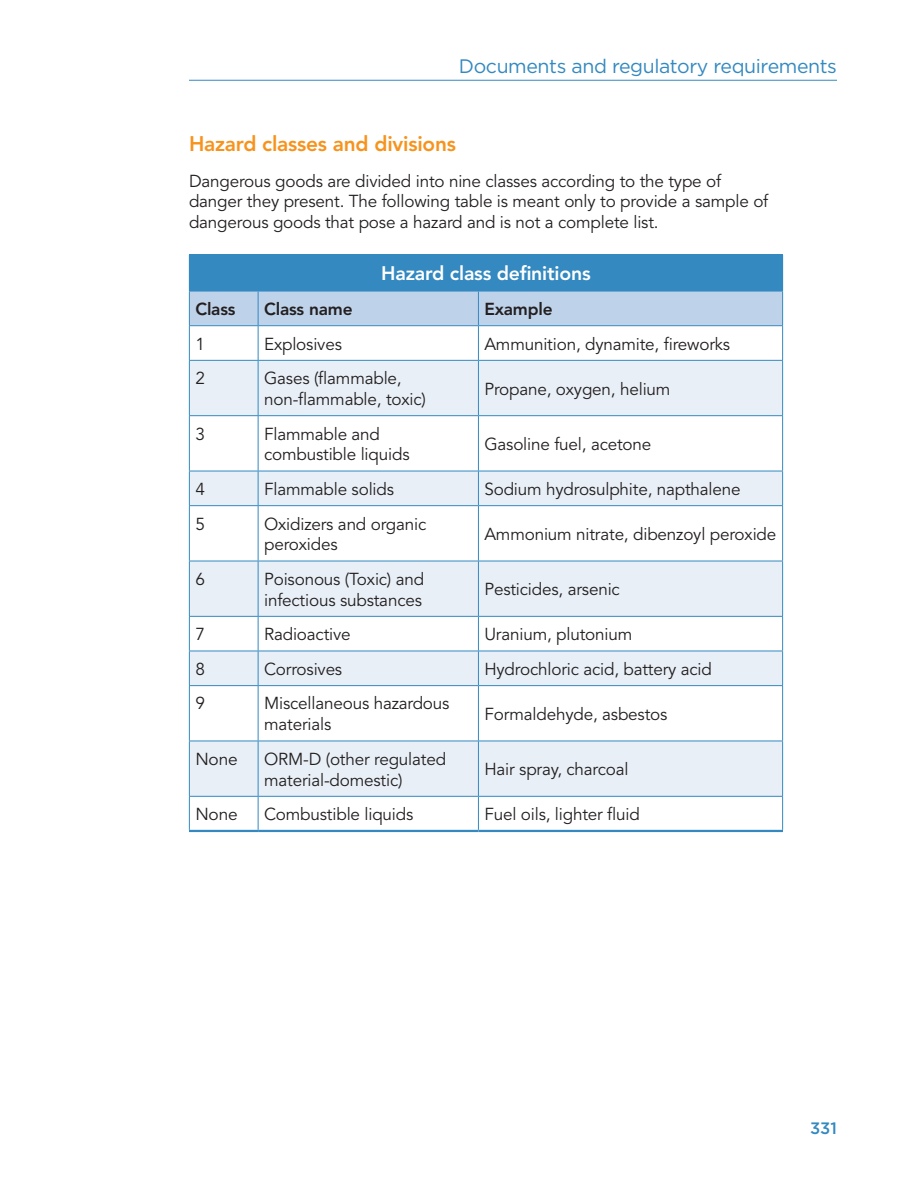
<style>
.page{position:relative;width:918px;height:1188px;background:#fff}
.page>*{position:absolute;margin:0;border:0;box-sizing:border-box;transform-origin:0 0}
.t1{font:800 21px "Avenir LT Std";letter-spacing:-.01em;color:#f7931d}
.t2{font:19.5px "Gotham";letter-spacing:-.02em;color:#3489c0}
.t3{font:800 19.5px "Avenir LT Std";letter-spacing:-.01em;color:#fff}
.t4{font:17.25px/20.7px "Avenir LT Std";letter-spacing:-.01em;color:#231f20}
.t5{font:800 17.25px "Avenir LT Std";letter-spacing:-.01em;color:#231f20}
.t6{font:500 16.5px "Gotham";color:#3489c0}
</style>
<div class="page">
<hr style="left:189px;top:80px;width:648px;height:1px;background:#3489c0">
<div style="left:189px;top:255px;width:594px;height:36px;background:#3489c0"></div>
<div style="left:190px;top:292px;width:592px;height:33px;background:#bed2e9"></div>
<svg style="left:190px;top:326px;width:592px;height:504px"></svg>
<svg style="left:190px;top:361px;width:68px;height:144px"></svg>
<svg style="left:259px;top:361px;width:523px;height:144px;fill:#e8eff7"></svg>
<svg style="left:190px;top:562px;width:592px;height:234px;fill:#e8eff7"></svg>
<hr style="left:189px;top:830px;width:69px;height:2px;background:#3489c0">
<hr style="left:258px;top:830px;width:220px;height:2px;background:#3489c0">
<hr style="left:478px;top:830px;width:305px;height:2px;background:#3489c0">
<hr style="left:189px;top:291px;width:1px;height:34px;background:#3489c0">
<hr style="left:478px;top:291px;width:1px;height:34px;background:#3489c0">
<hr style="left:782px;top:291px;width:1px;height:34px;background:#3489c0">
<hr style="left:189px;top:326px;width:1px;height:34px;background:#3489c0">
<hr style="left:478px;top:326px;width:1px;height:34px;background:#3489c0">
<hr style="left:782px;top:326px;width:1px;height:34px;background:#3489c0">
<hr style="left:189px;top:361px;width:1px;height:54px;background:#3489c0">
<hr style="left:478px;top:361px;width:1px;height:54px;background:#3489c0">
<hr style="left:782px;top:361px;width:1px;height:54px;background:#3489c0">
<hr style="left:189px;top:416px;width:1px;height:55px;background:#3489c0">
<hr style="left:478px;top:416px;width:1px;height:55px;background:#3489c0">
<hr style="left:782px;top:416px;width:1px;height:55px;background:#3489c0">
<hr style="left:189px;top:471px;width:1px;height:34px;background:#3489c0">
<hr style="left:478px;top:471px;width:1px;height:34px;background:#3489c0">
<hr style="left:782px;top:471px;width:1px;height:34px;background:#3489c0">
<hr style="left:189px;top:506px;width:1px;height:55px;background:#3489c0">
<hr style="left:478px;top:506px;width:1px;height:55px;background:#3489c0">
<hr style="left:782px;top:506px;width:1px;height:55px;background:#3489c0">
<hr style="left:189px;top:561px;width:1px;height:55px;background:#3489c0">
<hr style="left:478px;top:561px;width:1px;height:55px;background:#3489c0">
<hr style="left:782px;top:561px;width:1px;height:55px;background:#3489c0">
<hr style="left:189px;top:617px;width:1px;height:34px;background:#3489c0">
<hr style="left:478px;top:617px;width:1px;height:34px;background:#3489c0">
<hr style="left:782px;top:617px;width:1px;height:34px;background:#3489c0">
<hr style="left:189px;top:651px;width:1px;height:34px;background:#3489c0">
<hr style="left:478px;top:651px;width:1px;height:34px;background:#3489c0">
<hr style="left:782px;top:651px;width:1px;height:34px;background:#3489c0">
<hr style="left:189px;top:686px;width:1px;height:55px;background:#3489c0">
<hr style="left:478px;top:686px;width:1px;height:55px;background:#3489c0">
<hr style="left:782px;top:686px;width:1px;height:55px;background:#3489c0">
<hr style="left:189px;top:741px;width:1px;height:55px;background:#3489c0">
<hr style="left:478px;top:741px;width:1px;height:55px;background:#3489c0">
<hr style="left:782px;top:741px;width:1px;height:55px;background:#3489c0">
<hr style="left:189px;top:797px;width:1px;height:33px;background:#3489c0">
<hr style="left:478px;top:797px;width:1px;height:33px;background:#3489c0">
<hr style="left:782px;top:797px;width:1px;height:33px;background:#3489c0">
<hr style="left:258px;top:291px;width:1px;height:34px;background:#3489c0">
<hr style="left:258px;top:326px;width:1px;height:34px;background:#3489c0">
<hr style="left:258px;top:361px;width:1px;height:54px;background:#3489c0">
<hr style="left:258px;top:416px;width:1px;height:55px;background:#3489c0">
<hr style="left:258px;top:471px;width:1px;height:34px;background:#3489c0">
<hr style="left:258px;top:506px;width:1px;height:55px;background:#3489c0">
<hr style="left:258px;top:561px;width:1px;height:55px;background:#3489c0">
<hr style="left:258px;top:617px;width:1px;height:34px;background:#3489c0">
<hr style="left:258px;top:651px;width:1px;height:34px;background:#3489c0">
<hr style="left:258px;top:686px;width:1px;height:55px;background:#3489c0">
<hr style="left:258px;top:741px;width:1px;height:55px;background:#3489c0">
<hr style="left:258px;top:797px;width:1px;height:33px;background:#3489c0">
<hr style="left:258px;top:291px;width:220px;height:1px;background:#3489c0">
<hr style="left:478px;top:291px;width:305px;height:1px;background:#3489c0">
<hr style="left:189px;top:325px;width:69px;height:1px;background:#3489c0">
<hr style="left:189px;top:360px;width:69px;height:1px;background:#3489c0">
<hr style="left:258px;top:325px;width:220px;height:1px;background:#3489c0">
<hr style="left:478px;top:325px;width:305px;height:1px;background:#3489c0">
<hr style="left:258px;top:360px;width:220px;height:1px;background:#3489c0">
<hr style="left:478px;top:360px;width:305px;height:1px;background:#3489c0">
<hr style="left:258px;top:415px;width:220px;height:1px;background:#3489c0">
<hr style="left:478px;top:415px;width:305px;height:1px;background:#3489c0">
<hr style="left:258px;top:471px;width:220px;height:1px;background:#3489c0">
<hr style="left:478px;top:471px;width:305px;height:1px;background:#3489c0">
<hr style="left:189px;top:415px;width:69px;height:1px;background:#3489c0">
<hr style="left:189px;top:471px;width:69px;height:1px;background:#3489c0">
<hr style="left:189px;top:505px;width:69px;height:1px;background:#3489c0">
<hr style="left:189px;top:561px;width:69px;height:1px;background:#3489c0">
<hr style="left:189px;top:616px;width:69px;height:1px;background:#3489c0">
<hr style="left:189px;top:651px;width:69px;height:1px;background:#3489c0">
<hr style="left:189px;top:685px;width:69px;height:1px;background:#3489c0">
<hr style="left:189px;top:741px;width:69px;height:1px;background:#3489c0">
<hr style="left:189px;top:796px;width:69px;height:1px;background:#3489c0">
<hr style="left:258px;top:505px;width:220px;height:1px;background:#3489c0">
<hr style="left:478px;top:505px;width:305px;height:1px;background:#3489c0">
<hr style="left:258px;top:561px;width:220px;height:1px;background:#3489c0">
<hr style="left:478px;top:561px;width:305px;height:1px;background:#3489c0">
<hr style="left:258px;top:616px;width:220px;height:1px;background:#3489c0">
<hr style="left:478px;top:616px;width:305px;height:1px;background:#3489c0">
<hr style="left:258px;top:651px;width:220px;height:1px;background:#3489c0">
<hr style="left:478px;top:651px;width:305px;height:1px;background:#3489c0">
<hr style="left:258px;top:685px;width:220px;height:1px;background:#3489c0">
<hr style="left:478px;top:685px;width:305px;height:1px;background:#3489c0">
<hr style="left:258px;top:741px;width:220px;height:1px;background:#3489c0">
<hr style="left:478px;top:741px;width:305px;height:1px;background:#3489c0">
<hr style="left:258px;top:796px;width:220px;height:1px;background:#3489c0">
<hr style="left:478px;top:796px;width:305px;height:1px;background:#3489c0">
<hr style="left:189px;top:254px;width:69px;height:1px;background:#3489c0">
<hr style="left:258px;top:254px;width:220px;height:1px;background:#3489c0">
<hr style="left:478px;top:254px;width:305px;height:1px;background:#3489c0">
<hr style="left:189px;top:291px;width:69px;height:1px;background:#3489c0">
<p class="t2" style="left:459px;top:54px;width:380px">Documents and regulatory requirements</p>
<p class="t1" style="left:189px;top:131px;width:269px">Hazard classes and divisions</p>
<p class="t4" style="left:189px;top:171px;width:581px">Dangerous goods are divided into nine classes according to the type of danger they present. The following table is meant only to provide a sample of dangerous goods that pose a hazard and is not a complete list.</p>
<p class="t3" style="left:381px;top:262px;width:211px">Hazard class definitions</p>
<p class="t5" style="left:195px;top:299px;width:42px">Class</p>
<p class="t5" style="left:264px;top:299px;width:90px">Class name</p>
<p class="t5" style="left:484px;top:299px;width:70px">Example</p>
<p class="t4" style="left:195px;top:334px;width:11px">1</p>
<p class="t4" style="left:264px;top:334px;width:79px">Explosives</p>
<p class="t4" style="left:484px;top:334px;width:247px">Ammunition, dynamite, fireworks</p>
<p class="t4" style="left:195px;top:368px;width:11px">2</p>
<p class="t4" style="left:264px;top:368px;width:163px">Gases (flammable, non-flammable, toxic)</p>
<p class="t4" style="left:484px;top:379px;width:188px">Propane, oxygen, helium</p>
<p class="t4" style="left:195px;top:424px;width:11px">3</p>
<p class="t4" style="left:264px;top:424px;width:147px">Flammable and combustible liquids</p>
<p class="t4" style="left:484px;top:434px;width:168px">Gasoline fuel, acetone</p>
<p class="t4" style="left:195px;top:479px;width:11px">4</p>
<p class="t4" style="left:264px;top:479px;width:131px">Flammable solids</p>
<p class="t4" style="left:484px;top:479px;width:258px">Sodium hydrosulphite, napthalene</p>
<p class="t4" style="left:195px;top:514px;width:11px">5</p>
<p class="t4" style="left:264px;top:514px;width:164px">Oxidizers and organic peroxides</p>
<p class="t4" style="left:484px;top:524px;width:293px">Ammonium nitrate, dibenzoyl peroxide</p>
<p class="t4" style="left:195px;top:569px;width:11px">6</p>
<p class="t4" style="left:264px;top:569px;width:162px">Poisonous (Toxic) and infectious substances</p>
<p class="t4" style="left:484px;top:579px;width:137px">Pesticides, arsenic</p>
<p class="t4" style="left:195px;top:624px;width:11px">7</p>
<p class="t4" style="left:264px;top:624px;width:88px">Radioactive</p>
<p class="t4" style="left:484px;top:624px;width:149px">Uranium, plutonium</p>
<p class="t4" style="left:195px;top:659px;width:11px">8</p>
<p class="t4" style="left:264px;top:659px;width:80px">Corrosives</p>
<p class="t4" style="left:484px;top:659px;width:229px">Hydrochloric acid, battery acid</p>
<p class="t4" style="left:195px;top:694px;width:11px">9</p>
<p class="t4" style="left:264px;top:694px;width:187px">Miscellaneous hazardous materials</p>
<p class="t4" style="left:484px;top:704px;width:185px">Formaldehyde, asbestos</p>
<p class="t4" style="left:195px;top:749px;width:44px">None</p>
<p class="t4" style="left:264px;top:749px;width:184px">ORM-D (other regulated material-domestic)</p>
<p class="t4" style="left:484px;top:759px;width:146px">Hair spray, charcoal</p>
<p class="t4" style="left:195px;top:804px;width:44px">None</p>
<p class="t4" style="left:264px;top:804px;width:151px">Combustible liquids</p>
<p class="t4" style="left:484px;top:804px;width:157px">Fuel oils, lighter fluid</p>
<p class="t6" style="left:810px;top:1117px;width:28px">331</p>
</div>
